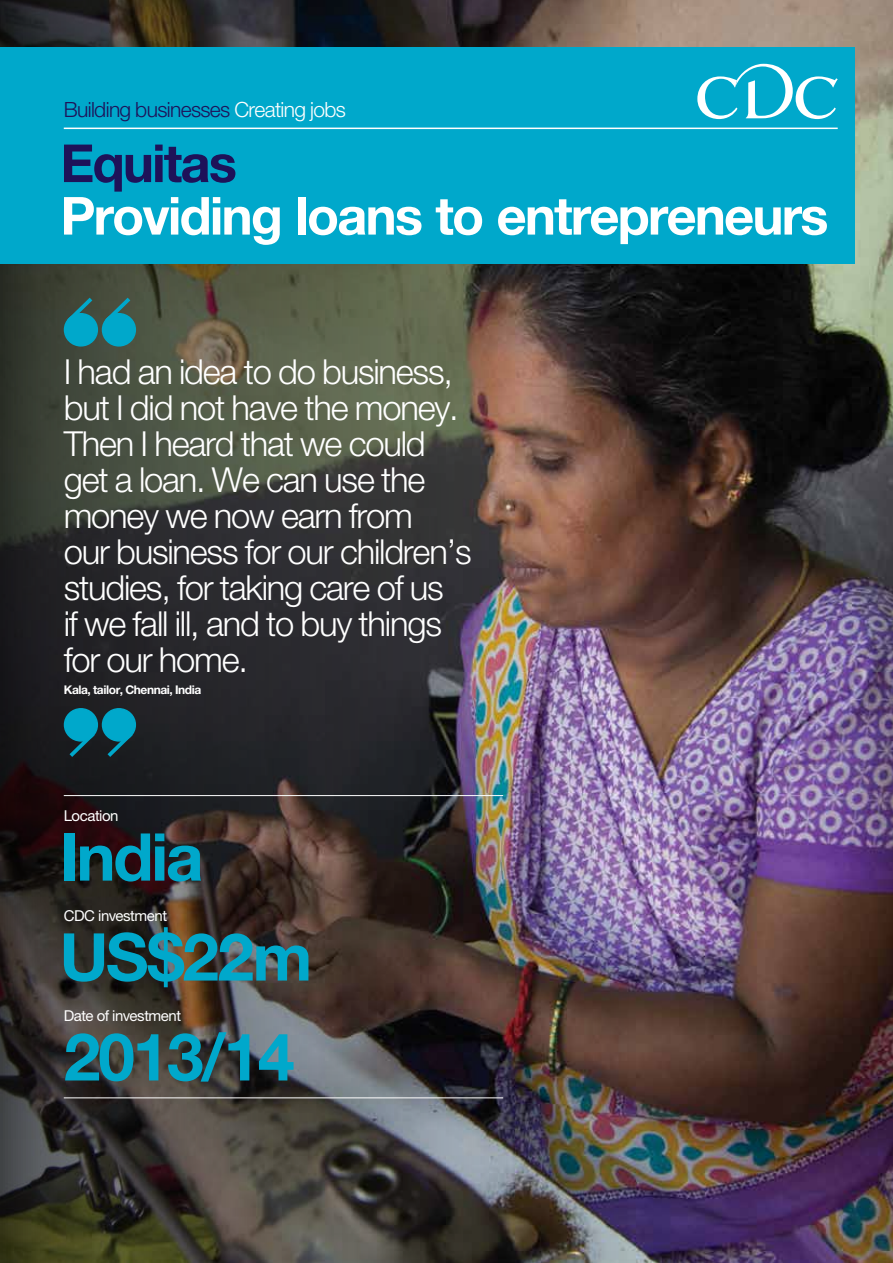
<style>
.page{position:relative;width:893px;height:1263px;background:#fff}
.page>*{position:absolute;margin:0;border:0;box-sizing:border-box;transform-origin:0 0}
.t1{font:700 66px "Helvetica Neue LT Std";letter-spacing:-.035em;color:#00a8cb}
.t2{font:700 52.5px "Helvetica Neue LT Std";letter-spacing:-.035em;color:#fff}
.t3{font:700 52.5px "Helvetica Neue LT Std";letter-spacing:-.035em;color:#1e1259}
.t4{font:300 34.5px/36px "Helvetica Neue LT Std";letter-spacing:-.035em;color:#fff}
.t5{font:300 21px "Helvetica Neue LT Std";letter-spacing:-.03em;color:#1e1259}
.t6{font:15px "Helvetica Neue LT Std";letter-spacing:-.03em;color:#fff}
.t7{font:700 12px "Helvetica Neue LT Std";letter-spacing:-.035em;color:#fff}
.s1{color:#fff}
</style>
<div class="page">
<img style="left:634px;top:0;width:259px;height:1263px">
<img style="left:0;top:0;width:634px;height:1263px">
<div style="left:0;top:47px;width:855px;height:217px;background:#00a8cb"></div>
<hr style="left:64px;top:1097px;width:439px;height:1px;background:#fff">
<hr style="left:64px;top:795px;width:439px;height:1px;background:#fff">
<hr style="left:64px;top:128px;width:774px;height:1px;background:#fff">
<div style="left:65px;top:314px;width:32px;height:32px;background:#00a8cb;border-radius:50%"></div>
<div style="left:64px;top:313px;width:34px;height:34px;border:2px solid #00a8cb;border-radius:50%"></div>
<div style="left:103px;top:314px;width:32px;height:32px;background:#00a8cb;border-radius:50%"></div>
<div style="left:102px;top:313px;width:34px;height:34px;border:2px solid #00a8cb;border-radius:50%"></div>
<svg style="left:63px;top:294px;width:71px;height:32px"></svg>
<div style="left:103px;top:709px;width:32px;height:32px;background:#00a8cb;border-radius:50%"></div>
<div style="left:102px;top:708px;width:34px;height:34px;border:2px solid #00a8cb;border-radius:50%"></div>
<div style="left:65px;top:709px;width:32px;height:32px;background:#00a8cb;border-radius:50%"></div>
<div style="left:64px;top:708px;width:34px;height:34px;border:2px solid #00a8cb;border-radius:50%"></div>
<svg style="left:65px;top:728px;width:72px;height:33px"></svg>
<svg style="left:697px;top:64px;width:141px;height:55px"></svg>
<p class="t5" style="left:64px;top:97px;width:284px">Building businesses <span class="s1">Creating jobs</span></p>
<h2 class="t3" style="left:60px;top:131px;width:178px">Equitas</h2>
<h2 class="t2" style="left:60px;top:183px;width:770px">Providing loans to entrepreneurs</h2>
<p class="t4" style="left:64px;top:353px;width:409px">I had an idea to do business, but I did not have the money.<br>Then I heard that we could get a loan. We can use the money we now earn from<br>our business for our children’s studies, for taking care of us<br>if we fall ill, and to buy things for our home.</p>
<p class="t7" style="left:64px;top:682px;width:139px">Kala, tailor, Chennai, India</p>
<p class="t6" style="left:64px;top:807px;width:56px">Location</p>
<h1 class="t1" style="left:60px;top:816px;width:146px">India</h1>
<p class="t6" style="left:64px;top:906px;width:105px">CDC investment</p>
<h1 class="t1" style="left:60px;top:916px;width:254px">US$22m</h1>
<p class="t6" style="left:64px;top:1006px;width:119px">Date of investment</p>
<h1 class="t1" style="left:64px;top:1016px;width:232px">2013/14</h1>
</div>
